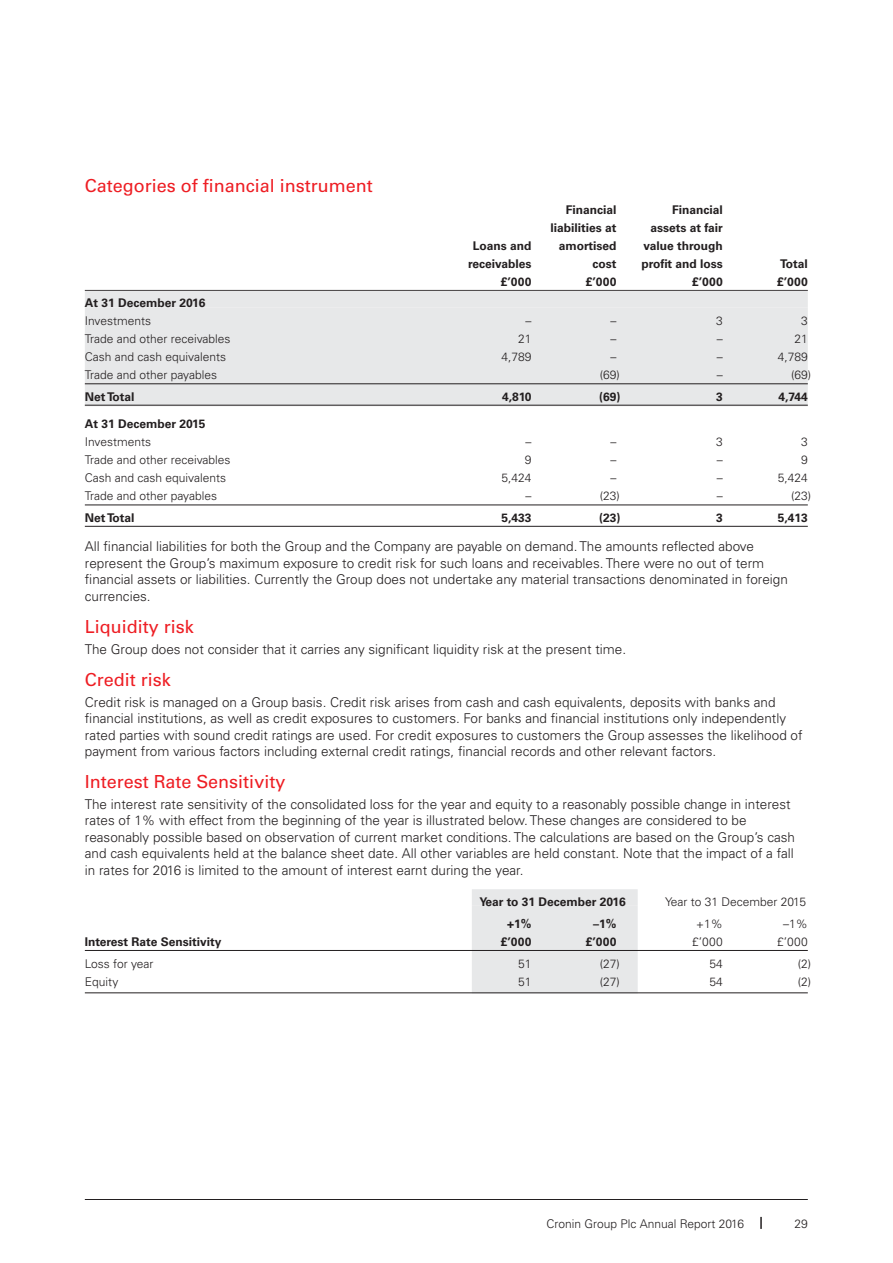
<style>
.page{position:relative;width:893px;height:1263px;background:#fff}
.page>*{position:absolute;margin:0;border:0;box-sizing:border-box;transform-origin:0 0}
.t1{font:18px "Univers LT Std";color:#ee1d23}
.t2{font:300 13.5px/16.5px "Univers LT Std";color:#231f20}
.t3{font:300 12px "Univers LT Std";color:#231f20}
.t4{font:700 12px "Univers LT Std";color:#231f20}
</style>
<div class="page">
<hr style="left:85px;top:1199px;width:723px;height:1px;background:#231f20">
<svg style="left:760px;top:1217px;width:2px;height:12px"></svg>
<hr style="left:85px;top:290px;width:723px;height:1px;background:#231f20">
<div style="left:85px;top:291px;width:723px;height:16px;background:#e7e8e9"></div>
<div style="left:85px;top:307px;width:723px;height:99px;background:#e7e8e9"></div>
<hr style="left:85px;top:384px;width:723px;height:1px;background:#231f20">
<hr style="left:85px;top:405px;width:723px;height:1px;background:#231f20">
<hr style="left:85px;top:505px;width:723px;height:1px;background:#231f20">
<hr style="left:85px;top:526px;width:723px;height:1px;background:#231f20">
<div style="left:472px;top:889px;width:166px;height:17px;background:#e7e8e9"></div>
<div style="left:472px;top:906px;width:166px;height:87px;background:#e7e8e9"></div>
<hr style="left:85px;top:950px;width:723px;height:1px;background:#231f20">
<hr style="left:85px;top:993px;width:723px;height:1px;background:#231f20">
<h1 class="t1" style="left:85px;top:179px;width:290px">Categories of financial instrument</h1>
<p class="t4" style="left:566px;top:205px;width:52px">Financial</p>
<p class="t4" style="left:672px;top:205px;width:52px">Financial</p>
<p class="t4" style="left:550px;top:223px;width:68px">liabilities at</p>
<p class="t4" style="left:650px;top:223px;width:74px">assets at fair</p>
<p class="t4" style="left:473px;top:241px;width:60px">Loans and</p>
<p class="t4" style="left:559px;top:241px;width:59px">amortised</p>
<p class="t4" style="left:643px;top:241px;width:81px">value through</p>
<p class="t4" style="left:468px;top:259px;width:65px">receivables</p>
<p class="t4" style="left:592px;top:259px;width:25px">cost</p>
<p class="t4" style="left:641px;top:259px;width:83px">profit and loss</p>
<p class="t4" style="left:780px;top:259px;width:29px">Total</p>
<p class="t4" style="left:501px;top:277px;width:32px">£’000</p>
<p class="t4" style="left:586px;top:277px;width:32px">£’000</p>
<p class="t4" style="left:692px;top:277px;width:32px">£’000</p>
<p class="t4" style="left:777px;top:277px;width:32px">£’000</p>
<p class="t4" style="left:85px;top:299px;width:122px">At 31 December 2016</p>
<p class="t3" style="left:85px;top:317px;width:68px">Investments</p>
<p class="t3" style="left:525px;top:317px;width:7px">–</p>
<p class="t3" style="left:610px;top:317px;width:7px">–</p>
<p class="t3" style="left:716px;top:317px;width:8px">3</p>
<p class="t3" style="left:801px;top:317px;width:8px">3</p>
<p class="t3" style="left:85px;top:335px;width:147px">Trade and other receivables</p>
<p class="t3" style="left:518px;top:335px;width:15px">21</p>
<p class="t3" style="left:610px;top:335px;width:7px">–</p>
<p class="t3" style="left:717px;top:335px;width:7px">–</p>
<p class="t3" style="left:794px;top:335px;width:15px">21</p>
<p class="t3" style="left:85px;top:353px;width:143px">Cash and cash equivalents</p>
<p class="t3" style="left:501px;top:353px;width:32px">4,789</p>
<p class="t3" style="left:610px;top:353px;width:7px">–</p>
<p class="t3" style="left:717px;top:353px;width:7px">–</p>
<p class="t3" style="left:778px;top:353px;width:32px">4,789</p>
<p class="t3" style="left:85px;top:371px;width:134px">Trade and other payables</p>
<p class="t3" style="left:600px;top:371px;width:22px">(69)</p>
<p class="t3" style="left:717px;top:371px;width:7px">–</p>
<p class="t3" style="left:791px;top:371px;width:22px">(69)</p>
<p class="t4" style="left:85px;top:392px;width:51px">Net Total</p>
<p class="t4" style="left:502px;top:392px;width:31px">4,810</p>
<p class="t4" style="left:599px;top:392px;width:23px">(69)</p>
<p class="t4" style="left:716px;top:392px;width:8px">3</p>
<p class="t4" style="left:778px;top:392px;width:31px">4,744</p>
<p class="t4" style="left:85px;top:420px;width:122px">At 31 December 2015</p>
<p class="t3" style="left:85px;top:438px;width:68px">Investments</p>
<p class="t3" style="left:525px;top:438px;width:7px">–</p>
<p class="t3" style="left:610px;top:438px;width:7px">–</p>
<p class="t3" style="left:716px;top:438px;width:8px">3</p>
<p class="t3" style="left:801px;top:438px;width:8px">3</p>
<p class="t3" style="left:85px;top:456px;width:147px">Trade and other receivables</p>
<p class="t3" style="left:525px;top:456px;width:8px">9</p>
<p class="t3" style="left:610px;top:456px;width:7px">–</p>
<p class="t3" style="left:717px;top:456px;width:7px">–</p>
<p class="t3" style="left:801px;top:456px;width:8px">9</p>
<p class="t3" style="left:85px;top:474px;width:143px">Cash and cash equivalents</p>
<p class="t3" style="left:501px;top:474px;width:32px">5,424</p>
<p class="t3" style="left:610px;top:474px;width:7px">–</p>
<p class="t3" style="left:717px;top:474px;width:7px">–</p>
<p class="t3" style="left:778px;top:474px;width:32px">5,424</p>
<p class="t3" style="left:85px;top:492px;width:134px">Trade and other payables</p>
<p class="t3" style="left:525px;top:492px;width:7px">–</p>
<p class="t3" style="left:600px;top:492px;width:22px">(23)</p>
<p class="t3" style="left:717px;top:492px;width:7px">–</p>
<p class="t3" style="left:791px;top:492px;width:22px">(23)</p>
<p class="t4" style="left:85px;top:513px;width:51px">Net Total</p>
<p class="t4" style="left:501px;top:513px;width:32px">5,433</p>
<p class="t4" style="left:599px;top:513px;width:23px">(23)</p>
<p class="t4" style="left:716px;top:513px;width:8px">3</p>
<p class="t4" style="left:778px;top:513px;width:32px">5,413</p>
<p class="t2" style="left:85px;top:539px;width:704px">All financial liabilities for both the Group and the Company are payable on demand. The amounts reflected above represent the Group’s maximum exposure to credit risk for such loans and receivables. There were no out of term financial assets or liabilities. Currently the Group does not undertake any material transactions denominated in foreign currencies.</p>
<h1 class="t1" style="left:85px;top:620px;width:111px">Liquidity risk</h1>
<p class="t2" style="left:85px;top:642px;width:543px">The Group does not consider that it carries any significant liquidity risk at the present time.</p>
<h1 class="t1" style="left:85px;top:673px;width:88px">Credit risk</h1>
<p class="t2" style="left:85px;top:695px;width:719px">Credit risk is managed on a Group basis. Credit risk arises from cash and cash equivalents, deposits with banks and financial institutions, as well as credit exposures to customers. For banks and financial institutions only independently rated parties with sound credit ratings are used. For credit exposures to customers the Group assesses the likelihood of payment from various factors including external credit ratings, financial records and other relevant factors.</p>
<h1 class="t1" style="left:85px;top:775px;width:202px">Interest Rate Sensitivity</h1>
<p class="t2" style="left:85px;top:797px;width:712px">The interest rate sensitivity of the consolidated loss for the year and equity to a reasonably possible change in interest rates of 1% with effect from the beginning of the year is illustrated below. These changes are considered to be reasonably possible based on observation of current market conditions. The calculations are based on the Group’s cash and cash equivalents held at the balance sheet date. All other variables are held constant. Note that the impact of a fall in rates for 2016 is limited to the amount of interest earnt during the year.</p>
<p class="t4" style="left:479px;top:897px;width:148px">Year to 31 December 2016</p>
<p class="t3" style="left:665px;top:897px;width:142px">Year to 31 December 2015</p>
<p class="t4" style="left:507px;top:919px;width:26px">+1%</p>
<p class="t4" style="left:593px;top:919px;width:25px">–1%</p>
<p class="t3" style="left:696px;top:919px;width:28px">+1%</p>
<p class="t3" style="left:783px;top:919px;width:26px">–1%</p>
<p class="t4" style="left:85px;top:937px;width:138px">Interest Rate Sensitivity</p>
<p class="t4" style="left:501px;top:937px;width:32px">£’000</p>
<p class="t4" style="left:586px;top:937px;width:32px">£’000</p>
<p class="t3" style="left:692px;top:937px;width:32px">£’000</p>
<p class="t3" style="left:777px;top:937px;width:32px">£’000</p>
<p class="t3" style="left:85px;top:960px;width:70px">Loss for year</p>
<p class="t3" style="left:518px;top:960px;width:15px">51</p>
<p class="t3" style="left:600px;top:960px;width:22px">(27)</p>
<p class="t3" style="left:709px;top:960px;width:15px">54</p>
<p class="t3" style="left:798px;top:960px;width:15px">(2)</p>
<p class="t3" style="left:85px;top:978px;width:35px">Equity</p>
<p class="t3" style="left:518px;top:978px;width:15px">51</p>
<p class="t3" style="left:600px;top:978px;width:22px">(27)</p>
<p class="t3" style="left:709px;top:978px;width:15px">54</p>
<p class="t3" style="left:798px;top:978px;width:15px">(2)</p>
<p class="t3" style="left:547px;top:1219px;width:199px">Cronin Group Plc Annual Report 2016</p>
<p class="t3" style="left:794px;top:1219px;width:15px">29</p>
</div>
